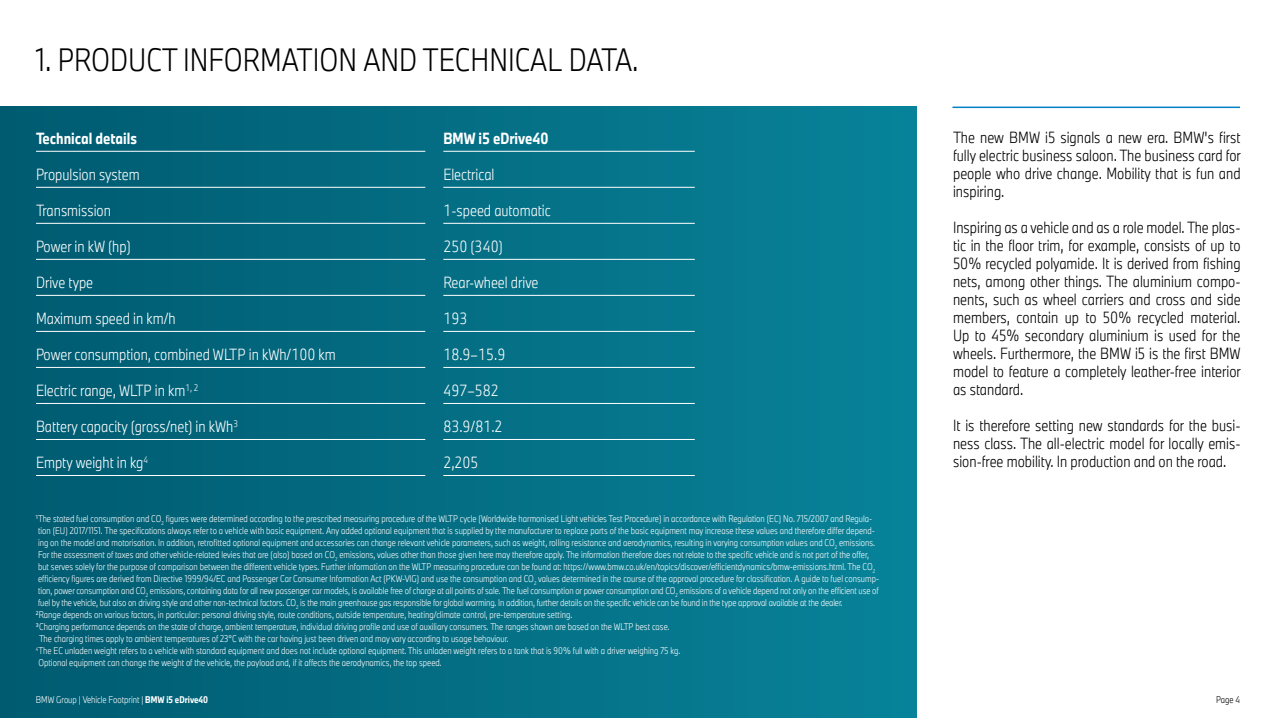
<style>
.page{position:relative;width:1276px;height:718px;background:#fff}
.page>*{position:absolute;margin:0;border:0;box-sizing:border-box;transform-origin:0 0}
.t1{font:300 30px "BMW Group TN Condensed Pro";color:#000}
.t2{font:300 15px/18px "BMW Group TN Condensed Pro";color:#000;text-align:justify}
.t3{font:300 15px "BMW Group TN Condensed";color:#fff}
.t4{font:700 15px "BMW Group TN Condensed";color:#fff}
.t5{font:300 9px "BMW Group TN Condensed Pro";color:#fff}
.t6{font:300 9px "BMW Group TN Condensed Pro";color:#000}
.s1{font-weight:700}
</style>
<div class="page">
<div style="left:0;top:106px;width:916px;height:612px;background:linear-gradient(to right,#015b70,#088399)"></div>
<hr style="left:952px;top:106px;width:288px;height:2px;background:#0083c6">
<hr style="left:36px;top:151px;width:389px;height:1px;background:#fff">
<hr style="left:443px;top:151px;width:252px;height:1px;background:#fff">
<hr style="left:36px;top:187px;width:389px;height:1px;background:#fff">
<hr style="left:443px;top:187px;width:252px;height:1px;background:#fff">
<hr style="left:36px;top:223px;width:389px;height:1px;background:#fff">
<hr style="left:443px;top:223px;width:252px;height:1px;background:#fff">
<hr style="left:36px;top:259px;width:389px;height:1px;background:#fff">
<hr style="left:443px;top:259px;width:252px;height:1px;background:#fff">
<hr style="left:36px;top:295px;width:389px;height:1px;background:#fff">
<hr style="left:443px;top:295px;width:252px;height:1px;background:#fff">
<hr style="left:36px;top:331px;width:389px;height:1px;background:#fff">
<hr style="left:443px;top:331px;width:252px;height:1px;background:#fff">
<hr style="left:36px;top:367px;width:389px;height:1px;background:#fff">
<hr style="left:443px;top:367px;width:252px;height:1px;background:#fff">
<hr style="left:36px;top:403px;width:389px;height:1px;background:#fff">
<hr style="left:443px;top:403px;width:252px;height:1px;background:#fff">
<hr style="left:36px;top:439px;width:389px;height:1px;background:#fff">
<hr style="left:443px;top:439px;width:252px;height:1px;background:#fff">
<hr style="left:36px;top:475px;width:389px;height:1px;background:#fff">
<hr style="left:443px;top:475px;width:252px;height:1px;background:#fff">
<h1 class="t1" style="left:36px;top:38px;width:604px">1. PRODUCT INFORMATION AND TECHNICAL DATA.</h1>
<h2 class="t4" style="left:36px;top:127px;width:103px">Technical details</h2>
<h2 class="t4" style="left:443px;top:127px;width:107px">BMW i5 eDrive40</h2>
<h2 class="t3" style="left:36px;top:164px;width:105px">Propulsion system</h2>
<h2 class="t3" style="left:443px;top:164px;width:53px">Electrical</h2>
<h2 class="t3" style="left:36px;top:200px;width:77px">Transmission</h2>
<h2 class="t3" style="left:443px;top:200px;width:109px">1-speed automatic</h2>
<h2 class="t3" style="left:36px;top:236px;width:96px">Power in kW (hp)</h2>
<h2 class="t3" style="left:443px;top:236px;width:61px">250 (340)</h2>
<h2 class="t3" style="left:36px;top:272px;width:59px">Drive type</h2>
<h2 class="t3" style="left:443px;top:272px;width:97px">Rear-wheel drive</h2>
<h2 class="t3" style="left:36px;top:308px;width:141px">Maximum speed in km/h</h2>
<h2 class="t3" style="left:443px;top:308px;width:26px">193</h2>
<h2 class="t3" style="left:36px;top:344px;width:301px">Power consumption, combined WLTP in kWh/100 km</h2>
<h2 class="t3" style="left:443px;top:344px;width:64px">18.9–15.9</h2>
<h2 class="t3" style="left:36px;top:380px;width:164px">Electric range, WLTP in km<sup>1,</sup> <sup>2</sup></h2>
<h2 class="t3" style="left:443px;top:380px;width:57px">497–582</h2>
<h2 class="t3" style="left:36px;top:416px;width:204px">Battery capacity (gross/net) in kWh<sup>3</sup></h2>
<h2 class="t3" style="left:443px;top:416px;width:61px">83.9/81.2</h2>
<h2 class="t3" style="left:36px;top:452px;width:113px">Empty weight in kg<sup>4</sup></h2>
<h2 class="t3" style="left:443px;top:452px;width:37px">2,205</h2>
<p class="t5" style="left:36px;top:512px;width:838px">1The stated fuel consumption and CO<sub>2</sub> figures were determined according to the prescribed measuring procedure of the WLTP cycle (Worldwide harmonised Light vehicles Test Procedure) in accordance with Regulation (EC) No. 715/2007 and Regula-</p>
<p class="t5" style="left:38px;top:524px;width:838px">tion (EU) 2017/1151. The specifications always refer to a vehicle with basic equipment. Any added optional equipment that is supplied by the manufacturer to replace parts of the basic equipment may increase these values and therefore differ depend-</p>
<p class="t5" style="left:38px;top:536px;width:838px">ing on the model and motorisation. In addition, retrofitted optional equipment and accessories can change relevant vehicle parameters, such as weight, rolling resistance and aerodynamics, resulting in varying consumption values and CO<sub>2</sub> emissions.</p>
<p class="t5" style="left:38px;top:548px;width:832px">For the assessment of taxes and other vehicle-related levies that are (also) based on CO<sub>2</sub> emissions, values other than those given here may therefore apply. The information therefore does not relate to the specific vehicle and is not part of the offer,</p>
<p class="t5" style="left:38px;top:560px;width:838px">but serves solely for the purpose of comparison between the different vehicle types. Further information on the WLTP measuring procedure can be found at: https://www.bmw.co.uk/en/topics/discover/efficientdynamics/bmw-emissions.html. The CO<sub>2</sub></p>
<p class="t5" style="left:38px;top:572px;width:842px">efficiency figures are derived from Directive 1999/94/EC and Passenger Car Consumer Information Act (PKW-VIG) and use the consumption and CO<sub>2</sub> values determined in the course of the approval procedure for classification. A guide to fuel consump-</p>
<p class="t5" style="left:38px;top:584px;width:842px">tion, power consumption and CO<sub>2</sub> emissions, containing data for all new passenger car models, is available free of charge at all points of sale. The fuel consumption or power consumption and CO<sub>2</sub> emissions of a vehicle depend not only on the efficient use of</p>
<p class="t5" style="left:38px;top:596px;width:806px">fuel by the vehicle, but also on driving style and other non-technical factors. CO<sub>2</sub> is the main greenhouse gas responsible for global warming. In addition, further details on the specific vehicle can be found in the type approval available at the dealer.</p>
<p class="t5" style="left:36px;top:608px;width:538px">2Range depends on various factors, in particular: personal driving style, route conditions, outside temperature, heating/climate control, pre-temperature setting.</p>
<p class="t5" style="left:36px;top:620px;width:635px">3Charging performance depends on the state of charge, ambient temperature, individual driving profile and use of auxiliary consumers. The ranges shown are based on the WLTP best case.</p>
<p class="t5" style="left:39px;top:632px;width:471px">The charging times apply to ambient temperatures of 23°C with the car having just been driven and may vary according to usage behaviour.</p>
<p class="t5" style="left:36px;top:644px;width:646px"><sup>4</sup>The EC unladen weight refers to a vehicle with standard equipment and does not include optional equipment. This unladen weight refers to a tank that is 90% full with a driver weighing 75 kg.</p>
<p class="t5" style="left:38px;top:656px;width:405px">Optional equipment can change the weight of the vehicle, the payload and, if it affects the aerodynamics, the top speed.</p>
<h2 class="t2" style="left:953px;top:127px;width:289px">The new BMW i5 signals a new era. BMW's first fully electric business saloon. The business card for people who drive change. Mobility that is fun and inspiring.</h2>
<p class="t2" style="left:953px;top:217px;width:289px">Inspiring as a vehicle and as a role model. The plas&shy;tic in the floor trim, for example, consists of up to 50% recycled polyamide. It is derived from fishing nets, among other things. The aluminium compo&shy;nents, such as wheel carriers and cross and side members, contain up to 50% recycled material.<br>Up to 45% secondary aluminium is used for the wheels. Furthermore, the BMW i5 is the first BMW model to feature a completely leather-free interior as standard.</p>
<h2 class="t2" style="left:953px;top:415px;width:289px">It is therefore setting new standards for the busi&shy;ness class. The all-electric model for locally emis&shy;sion-free mobility. In production and on the road.</h2>
<p class="t5" style="left:36px;top:693px;width:174px">BMW Group | Vehicle Footprint | <span class="s1">BMW i5 eDrive40</span></p>
<p class="t6" style="left:1216px;top:693px;width:25px">Page 4</p>
</div>
